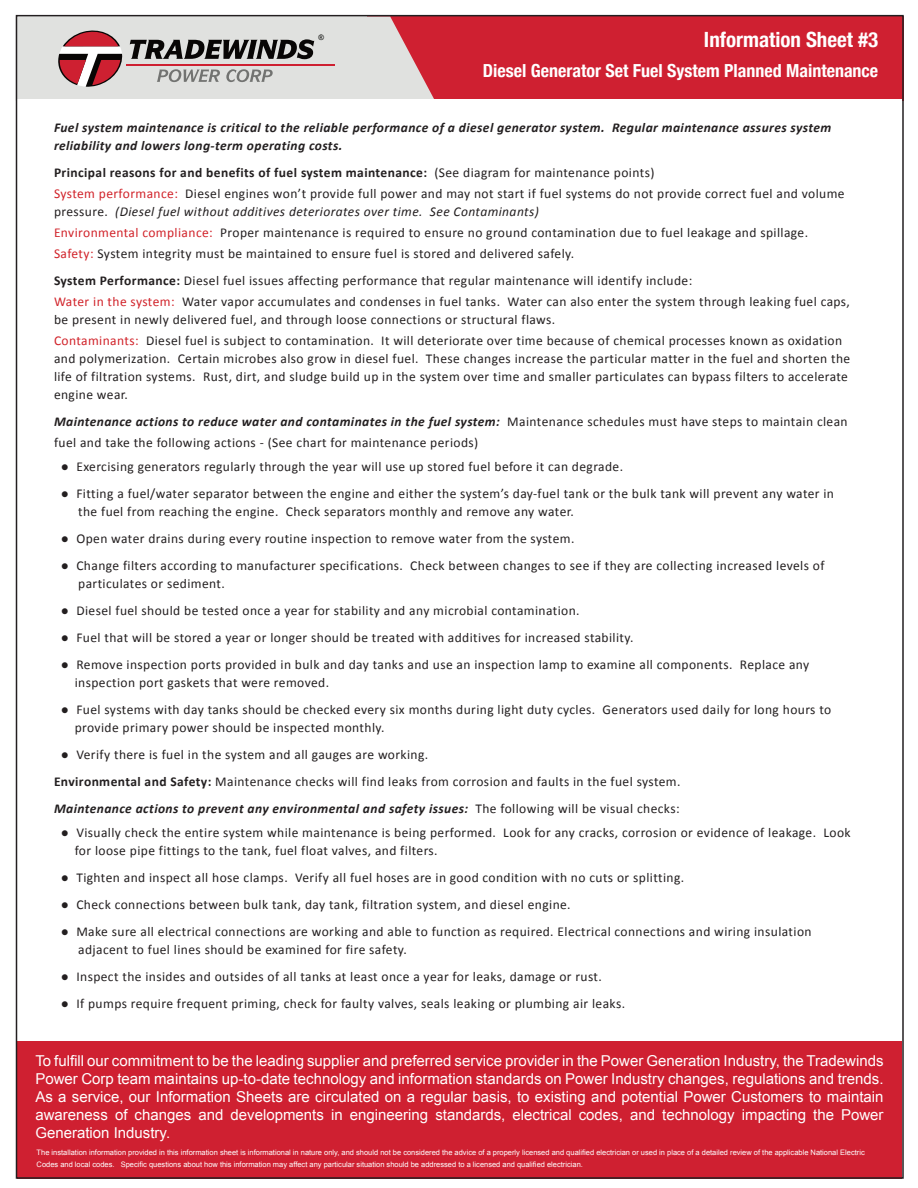
<style>
.page{position:relative;width:918px;height:1188px;background:#fff}
.page>*{position:absolute;margin:0;border:0;box-sizing:border-box;transform-origin:0 0}
.t1{font:700 condensed 21px "Helvetica Neue";color:#fff}
.t2{font:700 condensed 18px "Helvetica Neue";color:#fff}
.t3{font:15px/18px "Arial";color:#fff;text-align:justify}
.t4{font:13.5px/18px "Calibri";letter-spacing:.03em;color:#231f20}
.t5{font:italic 700 13.5px/18px "Calibri";letter-spacing:.03em;color:#231f20}
.t6{font:7.5px/12px "Arial";color:#fff}
.t7{font:7.5px "Arial";color:#040503}
.s1{font-weight:700}
.s2{color:#d1232a}
.s3{font-style:italic}
.s4{font-weight:700;font-style:italic}
</style>
<div class="page">
<div style="left:17px;top:1041px;width:885px;height:138px;background:#cf2031"></div>
<div style="left:367px;top:16px;width:537px;height:85px;background:#cf2031"></div>
<div style="left:17px;top:99px;width:885px;height:10px;background:#fff"></div>
<svg style="left:19px;top:18px;width:415px;height:81px;background:#cab9b9"></svg>
<p class="t7" style="left:319px;top:32px;width:7px">®</p>
<h1 class="t1" style="left:704px;top:22px;width:176px">Information Sheet #3</h1>
<h2 class="t2" style="left:483px;top:56px;width:397px">Diesel Generator Set Fuel System Planned Maintenance</h2>
<p class="t5" style="left:54px;top:118px;width:779px">Fuel system maintenance is critical to the reliable performance of a diesel generator system. Regular maintenance assures system reliability and lowers long-term operating costs.</p>
<p class="t4" style="left:54px;top:162px;width:792px;line-height:21px"><span class="s1">Principal reasons for and benefits of fuel system maintenance:</span> (See diagram for maintenance points)<br><span class="s2">System performance:</span> Diesel engines won’t provide full power and may not start if fuel systems do not provide correct fuel and volume</p>
<p class="t4" style="left:54px;top:201px;width:756px;line-height:21px">pressure. <span class="s3">(Diesel fuel without additives deteriorates over time. See Contaminants)<br></span><span class="s2">Environmental compliance:</span> Proper maintenance is required to ensure no ground contamination due to fuel leakage and spillage.<br><span class="s2">Safety:</span> System integrity must be maintained to ensure fuel is stored and delivered safely.</p>
<p class="t4" style="left:54px;top:270px;width:798px;line-height:21px"><span class="s1">System Performance:</span> Diesel fuel issues affecting performance that regular maintenance will identify include:<br><span class="s2">Water in the system:</span> Water vapor accumulates and condenses in fuel tanks. Water can also enter the system through leaking fuel caps,</p>
<p class="t4" style="left:54px;top:309px;width:790px;line-height:21px">be present in newly delivered fuel, and through loose connections or structural flaws.<br><span class="s2">Contaminants:</span> Diesel fuel is subject to contamination. It will deteriorate over time because of chemical processes known as oxidation</p>
<p class="t4" style="left:54px;top:349px;width:798px">and polymerization. Certain microbes also grow in diesel fuel. These changes increase the particular matter in the fuel and shorten the life of filtration systems. Rust, dirt, and sludge build up in the system over time and smaller particulates can bypass filters to accelerate engine wear.</p>
<p class="t4" style="left:54px;top:411px;width:795px;line-height:21px"><span class="s4">Maintenance actions to reduce water and contaminates in the fuel system:</span> Maintenance schedules must have steps to maintain clean fuel and take the following actions - (See chart for maintenance periods)</p>
<p class="t4" style="left:61px;top:457px;width:564px">● Exercising generators regularly through the year will use up stored fuel before it can degrade.</p>
<p class="t4" style="left:78px;top:484px;width:757px;text-indent:-17px">● Fitting a fuel/water separator between the engine and either the system’s day-fuel tank or the bulk tank will prevent any water in the fuel from reaching the engine. Check separators monthly and remove any water.</p>
<p class="t4" style="left:61px;top:529px;width:515px">● Open water drains during every routine inspection to remove water from the system.</p>
<p class="t4" style="left:78px;top:556px;width:748px;text-indent:-17px">● Change filters according to manufacturer specifications. Check between changes to see if they are collecting increased levels of particulates or sediment.</p>
<p class="t4" style="left:61px;top:601px;width:520px">● Diesel fuel should be tested once a year for stability and any microbial contamination.</p>
<p class="t4" style="left:61px;top:628px;width:574px">● Fuel that will be stored a year or longer should be treated with additives for increased stability.</p>
<p class="t4" style="left:75px;top:655px;width:736px;text-indent:-14px">● Remove inspection ports provided in bulk and day tanks and use an inspection lamp to examine all components. Replace any inspection port gaskets that were removed.</p>
<p class="t4" style="left:75px;top:700px;width:758px;text-indent:-14px">● Fuel systems with day tanks should be checked every six months during light duty cycles. Generators used daily for long hours to provide primary power should be inspected monthly.</p>
<p class="t4" style="left:54px;top:741px;width:628px;line-height:27px;text-indent:7px">● Verify there is fuel in the system and all gauges are working.<br><span class="s1">Environmental and Safety:</span> Maintenance checks will find leaks from corrosion and faults in the fuel system.<br><span class="s4">Maintenance actions to prevent any environmental and safety issues:</span> The following will be visual checks:</p>
<p class="t4" style="left:75px;top:823px;width:777px;text-indent:-14px">● Visually check the entire system while maintenance is being performed. Look for any cracks, corrosion or evidence of leakage. Look for loose pipe fittings to the tank, fuel float valves, and filters.</p>
<p class="t4" style="left:61px;top:868px;width:625px">● Tighten and inspect all hose clamps. Verify all fuel hoses are in good condition with no cuts or splitting.</p>
<p class="t4" style="left:61px;top:895px;width:511px">● Check connections between bulk tank, day tank, filtration system, and diesel engine.</p>
<p class="t4" style="left:78px;top:922px;width:735px;text-indent:-17px">● Make sure all electrical connections are working and able to function as required. Electrical connections and wiring insulation adjacent to fuel lines should be examined for fire safety.</p>
<p class="t4" style="left:61px;top:967px;width:543px">● Inspect the insides and outsides of all tanks at least once a year for leaks, damage or rust.</p>
<p class="t4" style="left:61px;top:994px;width:566px">● If pumps require frequent priming, check for faulty valves, seals leaking or plumbing air leaks.</p>
<p class="t3" style="left:35px;top:1052px;width:850px">To fulfill our commitment to be the leading supplier and preferred service provider in the Power Generation Industry, the Tradewinds Power Corp team maintains up-to-date technology and information standards on Power Industry changes, regulations and trends.<br>As a service, our Information Sheets are circulated on a regular basis, to existing and potential Power Customers to maintain awareness of changes and developments in engineering standards, electrical codes, and technology impacting the Power Generation Industry.</p>
<p class="t6" style="left:37px;top:1147px;width:830px">The installation information provided in this information sheet is informational in nature only, and should not be considered the advice of a properly licensed and qualified electrician or used in place of a detailed review of the applicable National Electric<br>Codes and local codes. Specific questions about how this information may affect any particular situation should be addressed to a licensed and qualified electrician.</p>
</div>
